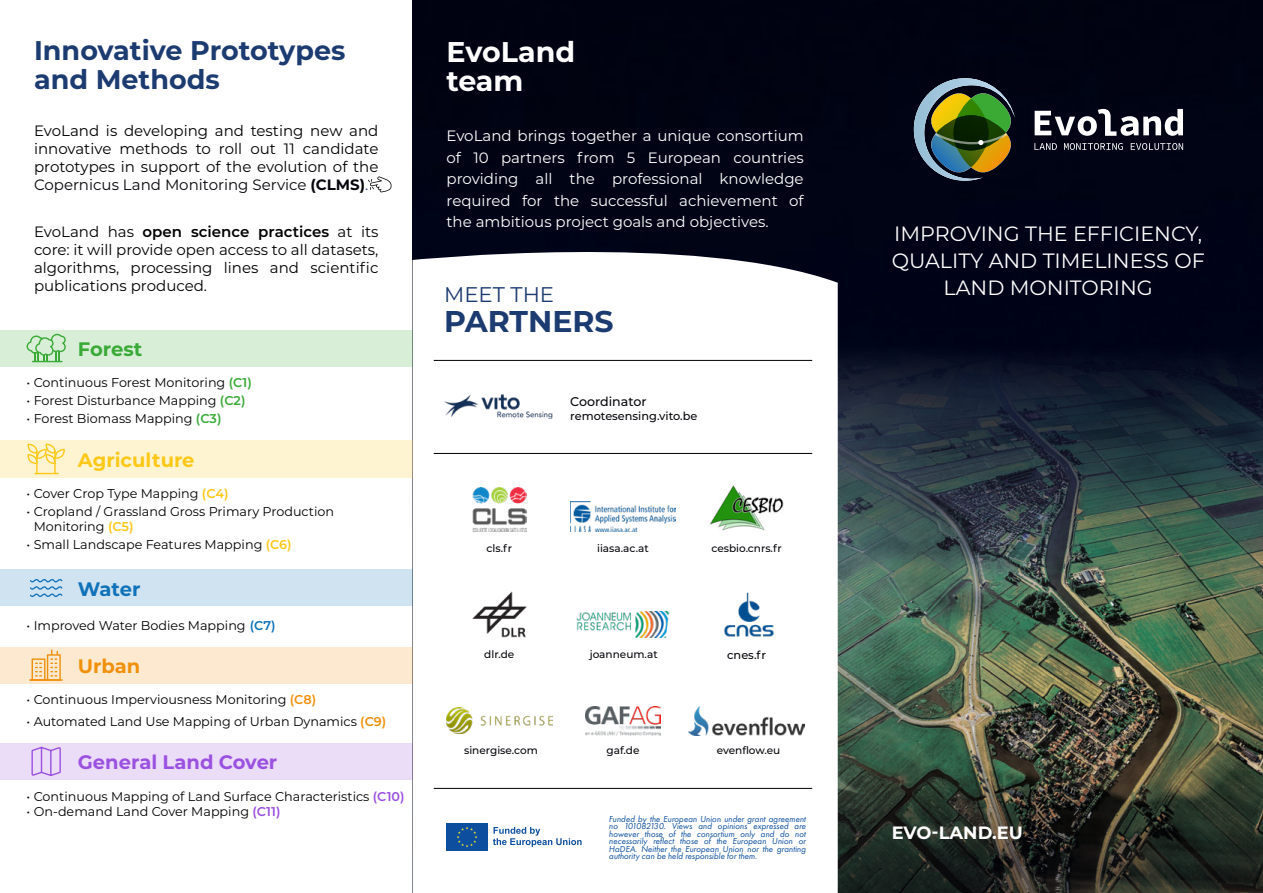
<style>
.page{position:relative;width:1263px;height:893px;background:#fff}
.page>*{position:absolute;margin:0;border:0;box-sizing:border-box;transform-origin:0 0}
.t1{font:700 30px "Montserrat";color:#1c3b70}
.t2{font:700 28.5px/29.1px "Montserrat";color:#fff}
.t3{font:700 27px/29px "Montserrat";color:#1c3b70}
.t4{font:21.15px "Montserrat";color:#1c3b70}
.t5{font:20.7px/27px "Montserrat";color:#fff;text-align:center}
.t6{font:700 19.5px "Montserrat";color:#9b51e0}
.t7{font:700 19.5px "Montserrat";color:#fec818}
.t8{font:700 19.5px "Montserrat";color:#3aaa37}
.t9{font:700 19.5px "Montserrat";letter-spacing:-.01em;color:#1072b9}
.t10{font:700 19.5px "Montserrat";color:#f0900b}
.t11{font:700 17.85px "Montserrat";color:#fff}
.t12{font:15px/18px "Montserrat";color:#000;text-align:justify}
.t13{font:15px/21.5px "Montserrat";color:#fff;text-align:justify}
.t14{font:12.75px/15px "Montserrat";color:#000}
.t15{font:500 12.6px "Montserrat";color:#06060c}
.t16{font:500 11.4px "Montserrat";color:#06060c}
.t17{font:500 10.5px "Montserrat";color:#06060c}
.t18{font:italic 9px/7.4px "Futura PT";color:#0d4f9e;text-align:justify}
.s1{color:#06060c}
.s2{font-weight:700;color:#06060c}
.s3{color:#1c3b70}
.s4{font-weight:600}
.s5{font-weight:600;color:#3aaa37}
.s6{font-weight:600;color:#fec818}
.s7{font-weight:600;color:#1072b9}
.s8{font-weight:600;color:#f0900b}
.s9{font-weight:600;color:#9b51e0}
</style>
<div class="page">
<div style="left:412px;top:0;width:851px;height:346px;background:#000315"></div>
<img style="left:838px;top:346px;width:425px;height:424px">
<svg style="left:838px;top:770px;width:425px;height:123px;background:#292e25"></svg>
<svg style="left:412px;top:231px;width:426px;height:662px"></svg>
<img style="left:444px;top:395px;width:108px;height:24px">
<img style="left:472px;top:487px;width:54px;height:44px">
<img style="left:570px;top:502px;width:106px;height:29px">
<img style="left:707px;top:484px;width:80px;height:47px">
<img style="left:576px;top:611px;width:93px;height:26px">
<img style="left:720px;top:591px;width:53px;height:46px">
<img style="left:471px;top:591px;width:57px;height:46px">
<div style="left:446px;top:823px;width:42px;height:28px;background:#0d4f9e"></div>
<svg style="left:457px;top:827px;width:20px;height:20px"></svg>
<svg style="left:493px;top:827px;width:89px;height:20px"></svg>
<img style="left:586px;top:707px;width:74px;height:29px">
<img style="left:688px;top:707px;width:117px;height:29px">
<img style="left:446px;top:707px;width:106px;height:26px">
<hr style="left:434px;top:453px;width:378px;height:1px;background:#000">
<hr style="left:434px;top:788px;width:378px;height:1px;background:#000">
<hr style="left:434px;top:360px;width:378px;height:1px;background:#000">
<div style="left:0;top:330px;width:412px;height:36px;background:#d8eed7"></div>
<div style="left:0;top:440px;width:412px;height:37px;background:#fef4d1"></div>
<div style="left:0;top:570px;width:412px;height:36px;background:#d0e3f1"></div>
<div style="left:0;top:647px;width:412px;height:36px;background:#fce9cf"></div>
<div style="left:0;top:743px;width:412px;height:37px;background:#ebdcf8"></div>
<svg style="left:30px;top:579px;width:32px;height:19px"></svg>
<svg style="left:29px;top:649px;width:34px;height:32px"></svg>
<svg style="left:27px;top:334px;width:39px;height:27px"></svg>
<hr style="left:32px;top:361px;width:31px;height:1px;background:#3aaa37">
<hr style="left:36px;top:450px;width:2px;height:24px;background:#fec818">
<hr style="left:54px;top:450px;width:2px;height:24px;background:#fec818">
<svg style="left:27px;top:444px;width:38px;height:20px"></svg>
<svg style="left:34px;top:473px;width:25px;height:1px"></svg>
<svg style="left:31px;top:746px;width:30px;height:31px"></svg>
<svg style="left:368px;top:176px;width:24px;height:16px"></svg>
<svg style="left:1035px;top:109px;width:148px;height:27px"></svg>
<svg style="left:1034px;top:143px;width:23px;height:7px"></svg>
<svg style="left:1064px;top:143px;width:59px;height:7px"></svg>
<svg style="left:1131px;top:143px;width:52px;height:7px"></svg>
<svg style="left:914px;top:78px;width:101px;height:103px;background:#4c5f3d"></svg>
<h3 class="t3" style="left:34px;top:35px;width:313px">Innovative Prototypes and Methods</h3>
<p class="t12" style="left:34px;top:121px;width:346px">EvoLand is developing and testing new and innovative methods to roll out 11 candidate prototypes in support of the evolution of the <span class="s1">Copernicus Land Monitoring Service</span> <span class="s2">(CLMS)</span><span class="s3">.</span></p>
<p class="t12" style="left:34px;top:222px;width:346px">EvoLand has <span class="s4">open science practices</span> at its core: it will provide open access to all datasets, algorithms, processing lines and scientific publications produced.</p>
<h3 class="t8" style="left:78px;top:335px;width:66px">Forest</h3>
<p class="t14" style="left:27px;top:375px;width:227px">• Continuous Forest Monitoring <span class="s5">(C1)</span></p>
<p class="t14" style="left:27px;top:393px;width:220px">• Forest Disturbance Mapping <span class="s5">(C2)</span></p>
<p class="t14" style="left:27px;top:411px;width:196px">• Forest Biomass Mapping <span class="s5">(C3)</span></p>
<h3 class="t7" style="left:78px;top:446px;width:118px">Agriculture</h3>
<p class="t14" style="left:27px;top:486px;width:203px">• Cover Crop Type Mapping <span class="s6">(C4)</span></p>
<p class="t14" style="left:34px;top:504px;width:302px;text-indent:-7px">• Cropland / Grassland Gross Primary Production<br>Monitoring <span class="s6">(C5)</span></p>
<p class="t14" style="left:27px;top:537px;width:267px">• Small Landscape Features Mapping <span class="s6">(C6)</span></p>
<h3 class="t9" style="left:78px;top:575px;width:64px">Water</h3>
<p class="t14" style="left:27px;top:617px;width:250px">• Improved Water Bodies Mapping <span class="s7">(C7)</span></p>
<h3 class="t10" style="left:78px;top:652px;width:64px">Urban</h3>
<p class="t14" style="left:27px;top:692px;width:291px">• Continuous Imperviousness Monitoring <span class="s8">(C8)</span></p>
<p class="t14" style="left:27px;top:713px;width:361px">• Automated Land Use Mapping of Urban Dynamics <span class="s8">(C9)</span></p>
<h3 class="t6" style="left:78px;top:748px;width:201px">General Land Cover</h3>
<p class="t14" style="left:27px;top:788px;width:379px">• Continuous Mapping of Land Surface Characteristics <span class="s9">(C10)</span></p>
<p class="t14" style="left:27px;top:803px;width:255px">• On-demand Land Cover Mapping <span class="s9">(C11)</span></p>
<h2 class="t2" style="left:446px;top:36px;width:130px">EvoLand team</h2>
<p class="t13" style="left:446px;top:125px;width:359px">EvoLand brings together a unique consortium of 10 partners from 5 European countries providing all the professional knowledge required for the successful achievement of the ambitious project goals and objectives.</p>
<h3 class="t4" style="left:444px;top:280px;width:111px">MEET THE</h3>
<h1 class="t1" style="left:444px;top:300px;width:171px">PARTNERS</h1>
<p class="t15" style="left:570px;top:393px;width:78px">Coordinator</p>
<p class="t16" style="left:570px;top:408px;width:129px">remotesensing.vito.be</p>
<p class="t17" style="left:487px;top:541px;width:27px">cls.fr</p>
<p class="t17" style="left:597px;top:541px;width:53px">iiasa.ac.at</p>
<p class="t17" style="left:711px;top:541px;width:72px">cesbio.cnrs.fr</p>
<p class="t17" style="left:484px;top:647px;width:32px">dlr.de</p>
<p class="t17" style="left:590px;top:647px;width:69px">joanneum.at</p>
<p class="t16" style="left:727px;top:647px;width:40px">cnes.fr</p>
<p class="t17" style="left:464px;top:743px;width:75px">sinergise.com</p>
<p class="t17" style="left:606px;top:743px;width:34px">gaf.de</p>
<p class="t17" style="left:717px;top:743px;width:65px">evenflow.eu</p>
<p class="t18" style="left:609px;top:815px;width:198px">Funded by the European Union under grant agreement no 101082130. Views and opinions expressed are however those of the consortium only and do not necessarily reflect those of the European Union or HaDEA. Neither the European Union nor the granting authority can be held responsible for them.</p>
<h3 class="t5" style="left:892px;top:219px;width:314px">IMPROVING THE EFFICIENCY,<br>QUALITY AND TIMELINESS OF<br>LAND MONITORING</h3>
<h3 class="t11" style="left:892px;top:820px;width:132px">EVO-LAND.EU</h3>
</div>
